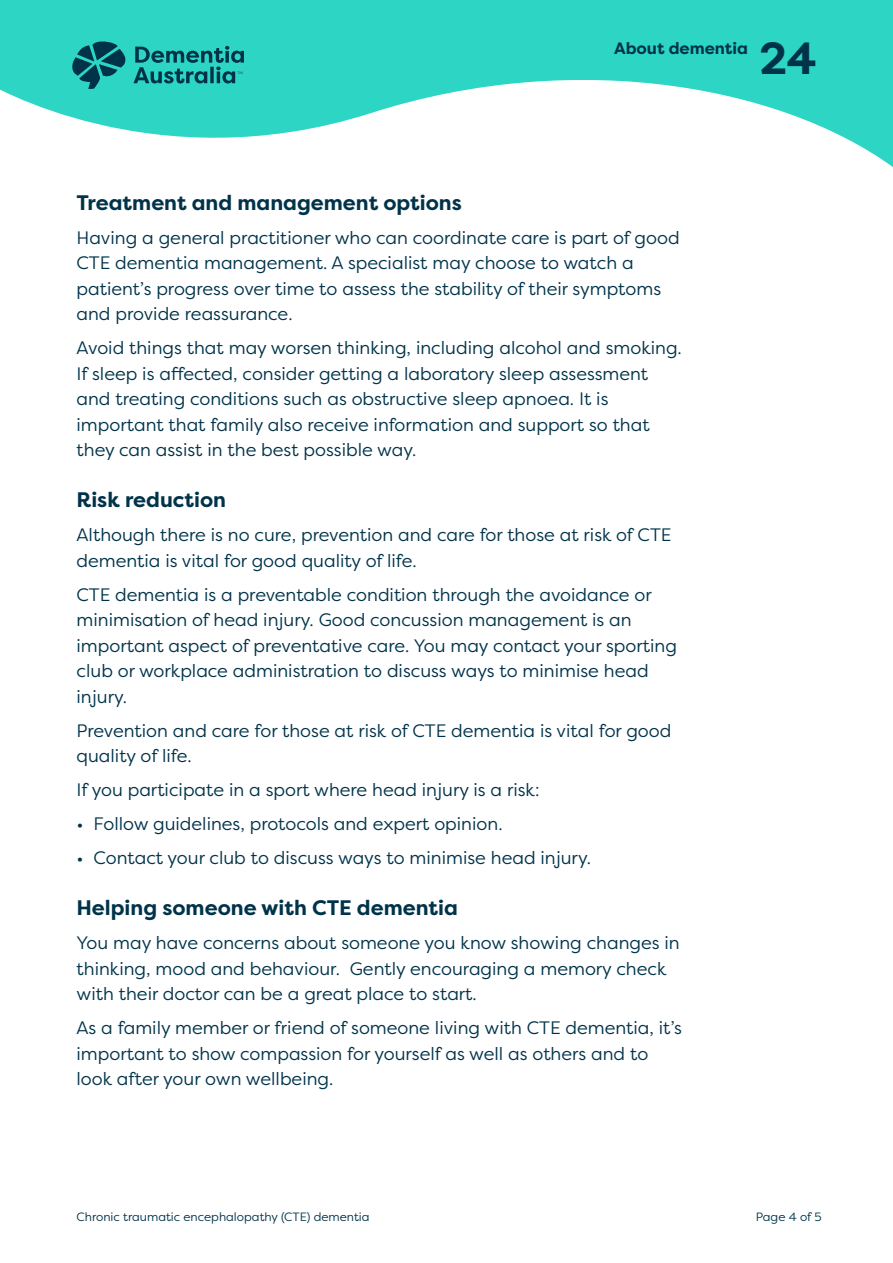
<style>
.page{position:relative;width:893px;height:1263px;background:#fff}
.page>*{position:absolute;margin:0;border:0;box-sizing:border-box;transform-origin:0 0}
.t1{font:700 45px "Filson Pro";color:#00334a}
.t2{font:700 21px "Filson Pro";color:#00334a}
.t3{font:18px/25.5px "Filson Pro";color:#00334a}
.t4{font:700 16.5px "Filson Pro";color:#00334a}
.t5{font:12px "Filson Pro";color:#00334a}
</style>
<div class="page">
<svg style="left:0;top:0;width:893px;height:167px;fill:#2cd5c4"></svg>
<svg style="left:72px;top:40px;width:172px;height:49px;background:#1d9f9b"></svg>
<p class="t4" style="left:614px;top:38px;width:135px">About dementia</p>
<h1 class="t1" style="left:759px;top:30px;width:58px">24</h1>
<p class="t2" style="left:77px;top:189px;width:387px">Treatment and management options</p>
<p class="t3" style="left:77px;top:224px;width:605px">Having a general practitioner who can coordinate care is part of good CTE dementia management. A specialist may choose to watch a patient’s progress over time to assess the stability of their symptoms and provide reassurance.</p>
<p class="t3" style="left:77px;top:335px;width:607px">Avoid things that may worsen thinking, including alcohol and smoking.<br>If sleep is affected, consider getting a laboratory sleep assessment and treating conditions such as obstructive sleep apnoea. It is important that family also receive information and support so that they can assist in the best possible way.</p>
<p class="t2" style="left:77px;top:486px;width:151px">Risk reduction</p>
<p class="t3" style="left:77px;top:522px;width:596px">Although there is no cure, prevention and care for those at risk of CTE dementia is vital for good quality of life.</p>
<p class="t3" style="left:77px;top:581px;width:602px">CTE dementia is a preventable condition through the avoidance or minimisation of head injury. Good concussion management is an important aspect of preventative care. You may contact your sporting club or workplace administration to discuss ways to minimise head injury.</p>
<p class="t3" style="left:77px;top:717px;width:596px">Prevention and care for those at risk of CTE dementia is vital for good quality of life.</p>
<p class="t3" style="left:77px;top:777px;width:465px">If you participate in a sport where head injury is a risk:</p>
<p class="t3" style="left:77px;top:811px;width:428px">• Follow guidelines, protocols and expert opinion.</p>
<p class="t3" style="left:77px;top:845px;width:516px">• Contact your club to discuss ways to minimise head injury.</p>
<p class="t2" style="left:77px;top:894px;width:383px">Helping someone with CTE dementia</p>
<p class="t3" style="left:77px;top:930px;width:605px">You may have concerns about someone you know showing changes in thinking, mood and behaviour. Gently encouraging a memory check with their doctor can be a great place to start.</p>
<p class="t3" style="left:77px;top:1015px;width:607px">As a family member or friend of someone living with CTE dementia, it’s important to show compassion for yourself as well as others and to look after your own wellbeing.</p>
<p class="t5" style="left:77px;top:1209px;width:295px">Chronic traumatic encephalopathy (CTE) dementia</p>
<p class="t5" style="left:756px;top:1209px;width:67px">Page 4 of 5</p>
</div>
